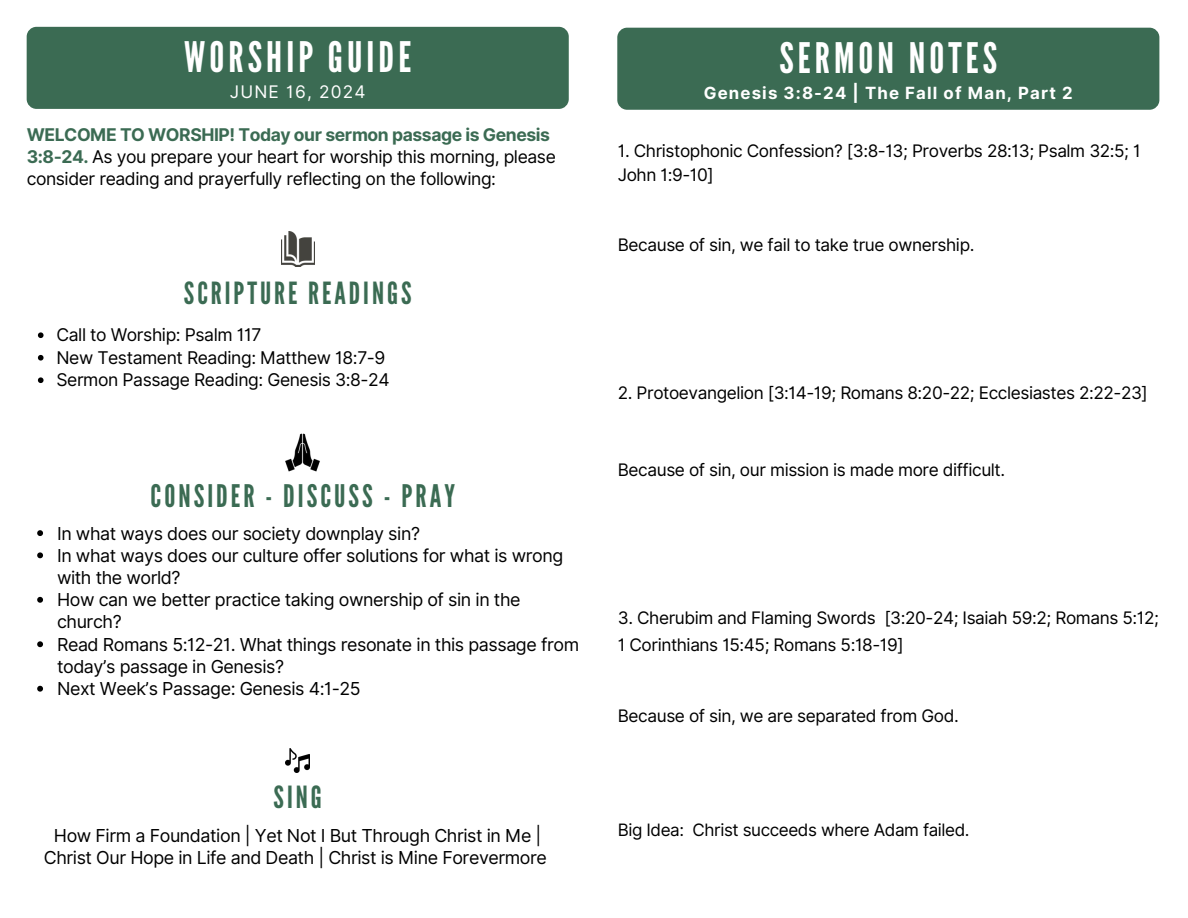
<style>
.page{position:relative;width:1188px;height:918px;background:#fff}
.page>*{position:absolute;margin:0;border:0;box-sizing:border-box;transform-origin:0 0}
.t1{font:42px "League Gothic";letter-spacing:.1em;color:#fff}
.t2{font:31.05px "League Gothic";letter-spacing:.1em;color:#3b6b53}
.t3{font:30.45px "League Gothic";letter-spacing:.1em;color:#3b6b53}
.t4{font:17.85px/22.2px "Inter";letter-spacing:-.025em;color:#000}
.t5{font:17.55px/22.2px "Inter";letter-spacing:-.025em;color:#000}
.t6{font:17.4px "Inter";letter-spacing:.07em;color:#fff}
.t7{font:17.25px/23.7px "Inter";letter-spacing:-.025em;color:#000}
.t8{font:17.1px "Inter";letter-spacing:-.025em;color:#000}
.t9{font:700 16.8px "Inter";letter-spacing:.07em;color:#fff}
.s1{font-weight:700;color:#3b6b53}
</style>
<div class="page">
<div style="left:617px;top:28px;width:542px;height:82px;background:#3b6b53;border-radius:10px"></div>
<div style="left:27px;top:27px;width:542px;height:82px;background:#3b6b53;border-radius:10px"></div>
<img style="left:281px;top:232px;width:34px;height:34px">
<svg style="left:38px;top:332px;width:6px;height:6px"></svg>
<svg style="left:38px;top:355px;width:6px;height:6px"></svg>
<svg style="left:38px;top:377px;width:6px;height:6px"></svg>
<img style="left:285px;top:433px;width:35px;height:39px">
<svg style="left:37px;top:530px;width:6px;height:6px"></svg>
<svg style="left:37px;top:552px;width:6px;height:6px"></svg>
<svg style="left:37px;top:597px;width:6px;height:6px"></svg>
<svg style="left:37px;top:641px;width:6px;height:6px"></svg>
<svg style="left:37px;top:686px;width:6px;height:6px"></svg>
<img style="left:286px;top:748px;width:23px;height:25px">
<h2 class="t1" style="left:184px;top:33px;width:229px">WORSHIP GUIDE</h2>
<p class="t6" style="left:230px;top:81px;width:137px">JUNE 16, 2024</p>
<p class="t5" style="left:27px;top:123px;width:531px"><span class="s1">WELCOME TO WORSHIP! Today our sermon passage is Genesis<br>3:8-24.</span> As you prepare your heart for worship this morning, please consider reading and prayerfully reflecting on the following:</p>
<h2 class="t3" style="left:184px;top:276px;width:229px">SCRIPTURE READINGS</h2>
<p class="t5" style="left:56px;top:324px;width:207px">Call to Worship: Psalm 117</p>
<p class="t5" style="left:56px;top:346px;width:331px">New Testament Reading: Matthew 18:7-9</p>
<p class="t5" style="left:56px;top:369px;width:335px">Sermon Passage Reading: Genesis 3:8-24</p>
<p class="t2" style="left:151px;top:478px;width:306px">CONSIDER - DISCUSS - PRAY</p>
<p class="t4" style="left:57px;top:522px;width:365px">In what ways does our society downplay sin?</p>
<h1 class="t4" style="left:57px;top:544px;width:508px">In what ways does our culture offer solutions for what is wrong with the world?</h1>
<h4 class="t4" style="left:57px;top:589px;width:465px">How can we better practice taking ownership of sin in the church?</h4>
<p class="t4" style="left:57px;top:633px;width:524px">Read Romans 5:12-21. What things resonate in this passage from today’s passage in Genesis?</p>
<p class="t4" style="left:57px;top:678px;width:305px">Next Week’s Passage: Genesis 4:1-25</p>
<p class="t3" style="left:274px;top:780px;width:50px">SING</p>
<p class="t4" style="left:54px;top:824px;width:489px">How Firm a Foundation | Yet Not I But Through Christ in Me |</p>
<p class="t4" style="left:44px;top:847px;width:505px">Christ Our Hope in Life and Death | Christ is Mine Forevermore</p>
<h1 class="t1" style="left:779px;top:33px;width:219px">SERMON NOTES</h1>
<h3 class="t9" style="left:704px;top:83px;width:370px">Genesis 3:8-24 | The Fall of Man, Part 2</h3>
<p class="t7" style="left:618px;top:139px;width:524px">1. Christophonic Confession? [3:8-13; Proverbs 28:13; Psalm 32:5; 1<br>John 1:9-10]</p>
<p class="t7" style="left:618px;top:233px;width:358px">Because of sin, we fail to take true ownership.</p>
<h2 class="t7" style="left:618px;top:381px;width:532px">2. Protoevangelion [3:14-19; Romans 8:20-22; Ecclesiastes 2:22-23]</h2>
<p class="t7" style="left:618px;top:458px;width:389px">Because of sin, our mission is made more difficult.</p>
<p class="t7" style="left:618px;top:604px;width:543px;line-height:27px">3. Cherubim and Flaming Swords [3:20-24; Isaiah 59:2; Romans 5:12;<br>1 Corinthians 15:45; Romans 5:18-19]</p>
<p class="t7" style="left:618px;top:704px;width:342px">Because of sin, we are separated from God.</p>
<p class="t8" style="left:618px;top:820px;width:353px">Big Idea: Christ succeeds where Adam failed.</p>
</div>
